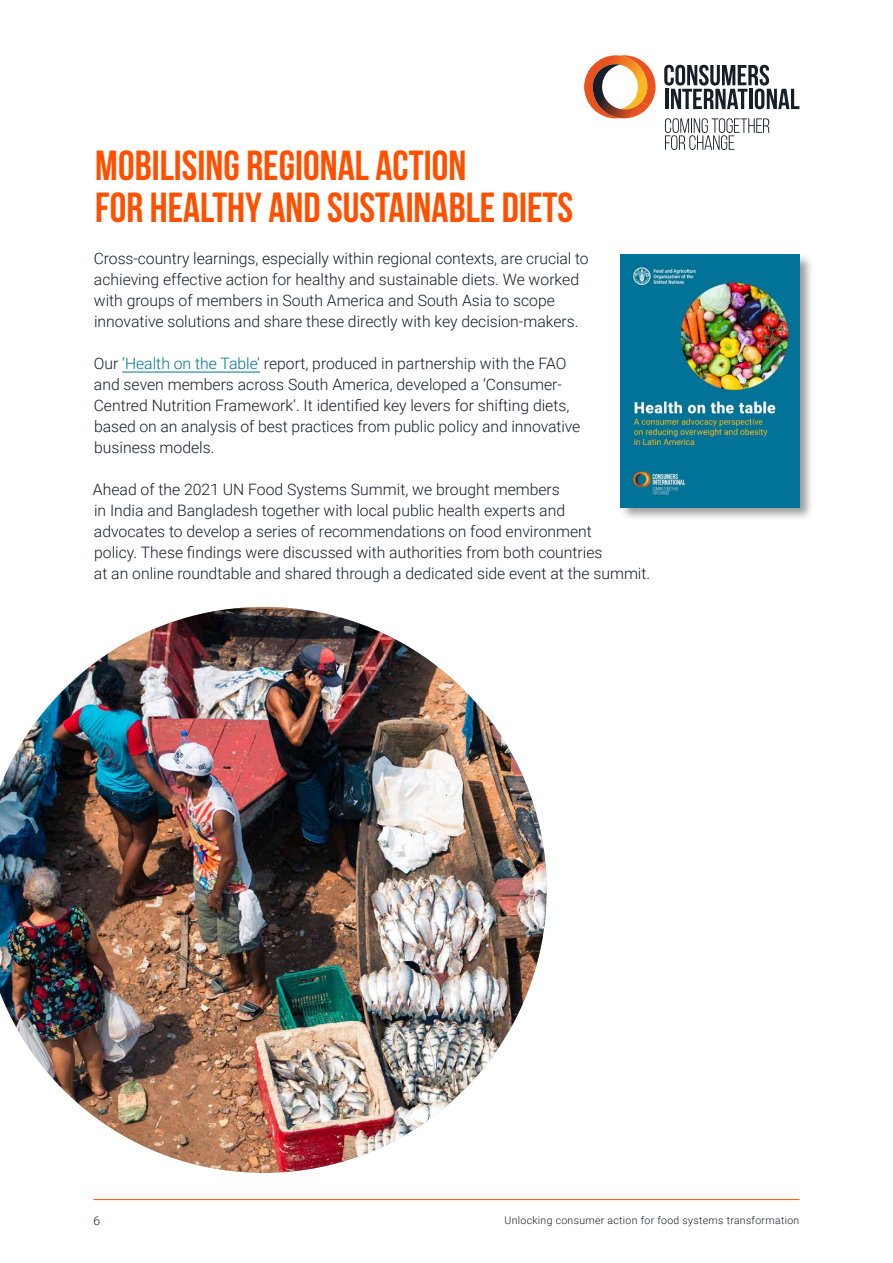
<style>
.page{position:relative;width:893px;height:1263px;background:#fff}
.page>*{position:absolute;margin:0;border:0;box-sizing:border-box;transform-origin:0 0}
.t1{font:700 42px/42px "Bebas Neue";color:#ff5000}
.t2{font:300 15.75px/21px "Roboto";color:#141e28}
.t3{font:300 12px "Roboto";color:#141e28}
.t4{font:300 10.5px "Roboto";letter-spacing:.03em;color:#141e28}
.s1{color:#007396}
</style>
<div class="page">
<hr style="left:94px;top:1199px;width:705px;height:1px;background:#ff5000">
<svg style="left:584px;top:55px;width:72px;height:63px"></svg>
<svg style="left:664px;top:65px;width:135px;height:44px"></svg>
<svg style="left:665px;top:118px;width:104px;height:32px"></svg>
<hr style="left:122px;top:372px;width:138px;height:1px;background:#007396">
<div style="left:619px;top:253px;width:195px;height:269px;background:#000;opacity:.4"></div>
<img style="left:621px;top:255px;width:178px;height:252px">
<img style="left:0;top:607px;width:547px;height:566px">
<h1 class="t1" style="left:95px;top:144px;width:479px">MOBILISING REGIONAL ACTION<br>FOR HEALTHY AND SUSTAINABLE DIETS</h1>
<p class="t2" style="left:94px;top:247px;width:496px">Cross-country learnings, especially within regional contexts, are crucial to achieving effective action for healthy and sustainable diets. We worked with groups of members in South America and South Asia to scope innovative solutions and share these directly with key decision-makers.</p>
<p class="t2" style="left:94px;top:352px;width:488px">Our <span class="s1">‘Health on the Table’</span> report, produced in partnership with the FAO and seven members across South America, developed a ‘Consumer-Centred Nutrition Framework’. It identified key levers for shifting diets, based on an analysis of best practices from public policy and innovative business models.</p>
<p class="t2" style="left:93px;top:478px;width:559px">Ahead of the 2021 UN Food Systems Summit, we brought members<br>in India and Bangladesh together with local public health experts and<br>advocates to develop a series of recommendations on food environment<br>policy. These findings were discussed with authorities from both countries<br>at an online roundtable and shared through a dedicated side event at the summit.</p>
<p class="t3" style="left:94px;top:1212px;width:8px">6</p>
<p class="t4" style="left:505px;top:1213px;width:296px">Unlocking consumer action for food systems transformation</p>
</div>
